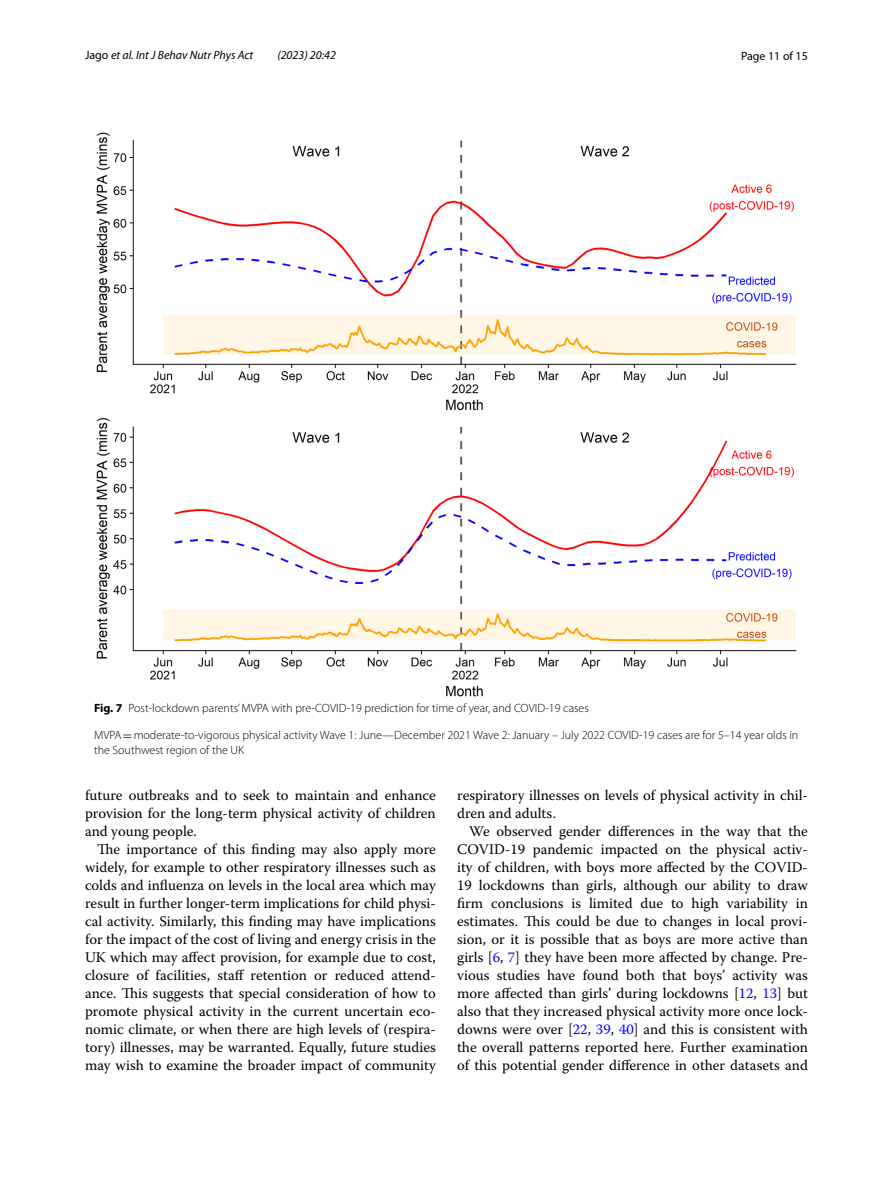
<style>
.page{position:relative;width:893px;height:1187px;background:#fff}
.page>*{position:absolute;margin:0;border:0;box-sizing:border-box;transform-origin:0 0}
.t1{font:14.7px/18px "Warnock Pro";color:#000;text-align:justify}
.t2{font:300 12px/15px "Myriad Pro";color:#000}
.t3{font:italic 12px "Myriad Pro";color:#000}
.t4{font:12px "Myriad Pro";color:#000}
.s1{font-style:normal}
.s2{font-weight:700}
.s3{font-family:"MTSY";font-weight:400}
.s4{color:#00f}
</style>
<div class="page">
<img style="left:96px;top:133px;width:701px;height:563px">
<p class="t3" style="left:85px;top:48px;width:170px"><span class="s1">Jago</span> et al. Int J Behav Nutr Phys Act</p>
<p class="t3" style="left:277px;top:48px;width:60px">(2023) 20:42</p>
<p class="t4" style="left:741px;top:48px;width:68px">Page 11 of 15</p>
<p class="t2" style="left:94px;top:700px;width:496px"><span class="s2">Fig. 7</span> Post-lockdown parents’ MVPA with pre-COVID-19 prediction for time of year, and COVID-19 cases</p>
<p class="t2" style="left:94px;top:727px;width:706px">MVPA<span class="s3">=</span>moderate-to-vigorous physical activity Wave 1: June—December 2021 Wave 2: January – July 2022 COVID-19 cases are for 5–14 year olds in the Southwest region of the UK</p>
<p class="t1" style="left:85px;top:786px;width:352px">future outbreaks and to seek to maintain and enhance provision for the long-term physical activity of children and young people.</p>
<p class="t1" style="left:85px;top:840px;width:352px;text-indent:12px">The importance of this finding may also apply more widely, for example to other respiratory illnesses such as colds and influenza on levels in the local area which may result in further longer-term implications for child physi&shy;cal activity. Similarly, this finding may have implications for the impact of the cost of living and energy crisis in the UK which may affect provision, for example due to cost, closure of facilities, staff retention or reduced attend&shy;ance. This suggests that special consideration of how to promote physical activity in the current uncertain eco&shy;nomic climate, or when there are high levels of (respira&shy;tory) illnesses, may be warranted. Equally, future studies may wish to examine the broader impact of community</p>
<p class="t1" style="left:457px;top:786px;width:352px">respiratory illnesses on levels of physical activity in chil&shy;dren and adults.</p>
<p class="t1" style="left:457px;top:822px;width:352px;text-indent:12px">We observed gender differences in the way that the COVID-19 pandemic impacted on the physical activ&shy;ity of children, with boys more affected by the COVID-19 lockdowns than girls, although our ability to draw firm conclusions is limited due to high variability in estimates. This could be due to changes in local provi&shy;sion, or it is possible that as boys are more active than girls [<span class="s4">6</span>, <span class="s4">7</span>] they have been more affected by change. Pre&shy;vious studies have found both that boys’ activity was more affected than girls’ during lockdowns [<span class="s4">12</span>, <span class="s4">13</span>] but also that they increased physical activity more once lock&shy;downs were over [<span class="s4">22</span>, <span class="s4">39</span>, <span class="s4">40</span>] and this is consistent with the overall patterns reported here. Further examination of this potential gender difference in other datasets and</p>
</div>
